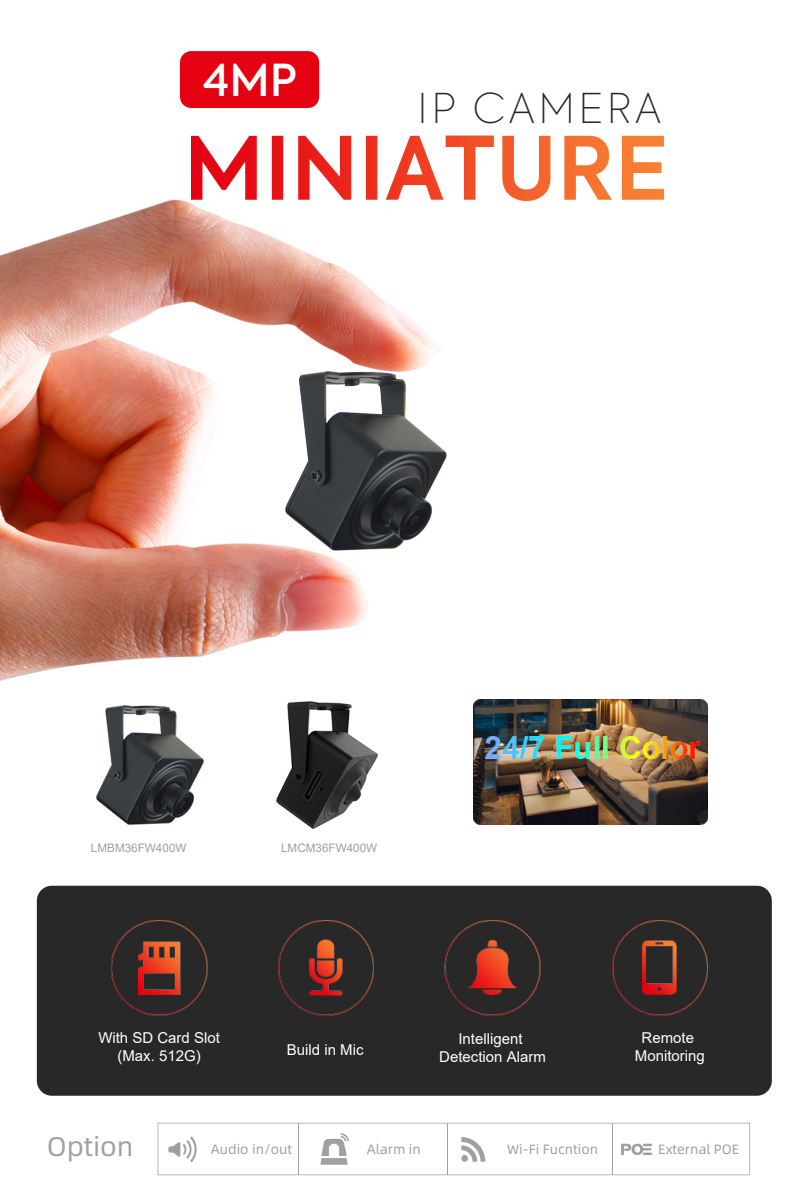
<style>
.page{position:relative;width:810px;height:1200px;background:#fff}
.page>*{position:absolute;margin:0;border:0;box-sizing:border-box;transform-origin:0 0}
.t1{font:500 43.8px "Axiforma";color:#fff}
.t2{font:100 40.88px "Axiforma";letter-spacing:.09em;color:#282828}
.t3{font:27px "Alibaba Sans";color:#a0a0a0}
.t4{font:15px/18px "Arial";color:#fff;text-align:center}
.t5{font:13.5px "Alibaba Sans";color:#a0a0a0}
.t6{font:11.7px "Arial";color:#a0a0a0}
</style>
<div class="page">
<img style="left:0;top:199px;width:534px;height:482px">
<img style="left:286px;top:372px;width:161px;height:179px">
<div style="left:180px;top:51px;width:139px;height:57px;background:#e60112;border-radius:11px"></div>
<img style="left:191px;top:135px;width:473px;height:65px">
<div style="left:37px;top:886px;width:735px;height:210px;background:#282828;border-radius:15px"></div>
<img style="left:112px;top:920px;width:95px;height:95px">
<img style="left:138px;top:941px;width:43px;height:53px">
<img style="left:278px;top:920px;width:96px;height:95px">
<img style="left:309px;top:940px;width:34px;height:56px">
<img style="left:444px;top:920px;width:96px;height:95px">
<img style="left:468px;top:940px;width:49px;height:54px">
<img style="left:612px;top:920px;width:95px;height:95px">
<img style="left:643px;top:940px;width:34px;height:54px">
<svg style="left:158px;top:1123px;width:592px;height:52px"></svg>
<img style="left:97px;top:706px;width:106px;height:119px">
<img style="left:277px;top:702px;width:100px;height:127px">
<img style="left:473px;top:700px;width:234px;height:125px">
<img style="left:485px;top:736px;width:216px;height:23px">
<h1 class="t1" style="left:203px;top:51px;width:95px">4MP</h1>
<h2 class="t2" style="left:418px;top:82px;width:245px">IP CAMERA</h2>
<p class="t6" style="left:91px;top:840px;width:97px">LMBM36FW400W</p>
<p class="t6" style="left:281px;top:840px;width:98px">LMCM36FW400W</p>
<p class="t4" style="left:98px;top:1028px;width:123px">With SD Card Slot (Max. 512G)</p>
<p class="t4" style="left:287px;top:1040px;width:78px">Build in Mic</p>
<p class="t4" style="left:439px;top:1030px;width:108px">Intelligent<br>Detection Alarm</p>
<p class="t4" style="left:635px;top:1028px;width:71px">Remote<br>Monitoring</p>
<h3 class="t3" style="left:47px;top:1126px;width:88px">Option</h3>
<p class="t5" style="left:211px;top:1139px;width:83px">Audio in/out</p>
<p class="t5" style="left:367px;top:1139px;width:56px">Alarm in</p>
<p class="t5" style="left:507px;top:1139px;width:92px">Wi-Fi Fucntion</p>
<p class="t5" style="left:658px;top:1139px;width:83px">External POE</p>
</div>
